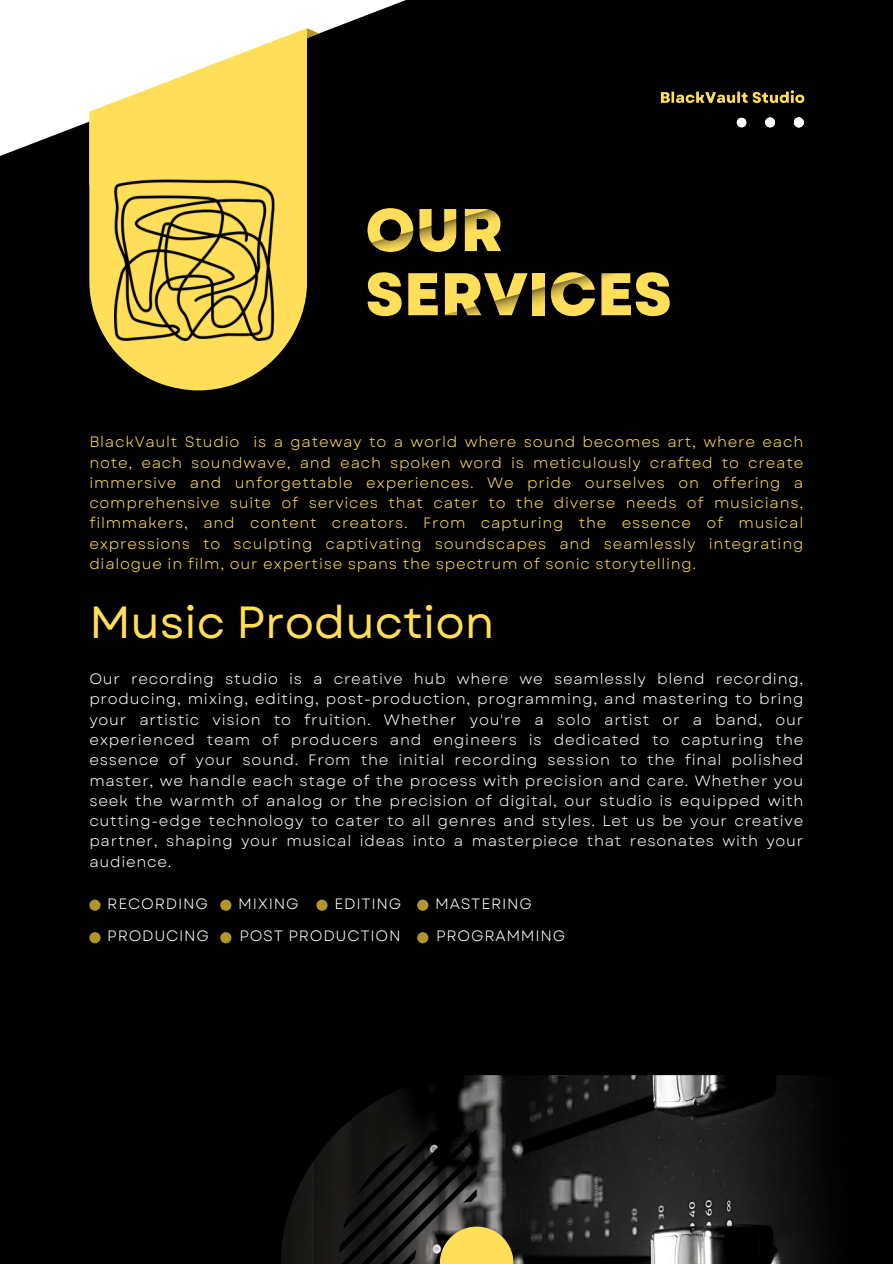
<style>
.page{position:relative;width:893px;height:1264px;background:#fff}
.page>*{position:absolute;margin:0;border:0;box-sizing:border-box;transform-origin:0 0}
.t1{font:800 60px "Garet";color:#ffde59}
.t2{font:45px "Garet";color:#ffde59}
.t3{font:15px/20.2px "Garet";letter-spacing:.05em;color:#fff;text-align:justify}
.t4{font:15px/20.2px "Garet";letter-spacing:.05em;color:#ffde59;text-align:justify}
</style>
<div class="page">
<div style="left:0;top:0;width:892px;height:1263px;background:#000"></div>
<svg style="left:0;top:0;width:406px;height:156px;fill:#fff"></svg>
<svg style="left:89px;top:195px;width:218px;height:195px;fill:#ffde59"></svg>
<svg style="left:89px;top:28px;width:229px;height:167px;background:#f1db80"></svg>
<img style="left:281px;top:1075px;width:540px;height:188px">
<svg style="left:339px;top:1125px;width:174px;height:138px"></svg>
<svg style="left:736px;top:118px;width:10px;height:9px"></svg>
<svg style="left:765px;top:117px;width:10px;height:10px"></svg>
<svg style="left:793px;top:117px;width:10px;height:10px"></svg>
<img style="left:114px;top:172px;width:168px;height:168px">
<img style="left:660px;top:90px;width:145px;height:14px">
<div style="left:89px;top:899px;width:11px;height:11px;background:#b29629;border-radius:50%"></div>
<div style="left:89px;top:932px;width:11px;height:11px;background:#b29629;border-radius:50%"></div>
<div style="left:220px;top:899px;width:11px;height:11px;background:#b29629;border-radius:50%"></div>
<div style="left:417px;top:899px;width:11px;height:11px;background:#b29629;border-radius:50%"></div>
<div style="left:220px;top:932px;width:11px;height:11px;background:#b29629;border-radius:50%"></div>
<div style="left:316px;top:899px;width:11px;height:11px;background:#b29629;border-radius:50%"></div>
<div style="left:417px;top:932px;width:11px;height:11px;background:#b29629;border-radius:50%"></div>
<p class="t1" style="left:365px;top:187px;width:140px">OUR</p>
<p class="t1" style="left:365px;top:251px;width:308px">SERVICES</p>
<p class="t4" style="left:89px;top:432px;width:715px">BlackVault Studio is a gateway to a world where sound becomes art, where each note, each soundwave, and each spoken word is meticulously crafted to create immersive and unforgettable experiences. We pride ourselves on offering a comprehensive suite of services that cater to the diverse needs of musicians, filmmakers, and content creators. From capturing the essence of musical expressions to sculpting captivating soundscapes and seamlessly integrating dialogue in film, our expertise spans the spectrum of sonic storytelling.</p>
<p class="t2" style="left:89px;top:589px;width:406px">Music Production</p>
<p class="t3" style="left:89px;top:669px;width:715px">Our recording studio is a creative hub where we seamlessly blend recording, producing, mixing, editing, post-production, programming, and mastering to bring your artistic vision to fruition. Whether you're a solo artist or a band, our experienced team of producers and engineers is dedicated to capturing the essence of your sound. From the initial recording session to the final polished master, we handle each stage of the process with precision and care. Whether you seek the warmth of analog or the precision of digital, our studio is equipped with cutting-edge technology to cater to all genres and styles. Let us be your creative partner, shaping your musical ideas into a masterpiece that resonates with your audience.</p>
<p class="t3" style="left:107px;top:893px;width:102px">RECORDING</p>
<p class="t3" style="left:107px;top:925px;width:103px">PRODUCING</p>
<p class="t3" style="left:238px;top:893px;width:62px">MIXING</p>
<p class="t3" style="left:435px;top:893px;width:98px">MASTERING</p>
<p class="t3" style="left:239px;top:925px;width:163px">POST PRODUCTION</p>
<p class="t3" style="left:334px;top:893px;width:68px">EDITING</p>
<p class="t3" style="left:436px;top:925px;width:130px">PROGRAMMING</p>
</div>
